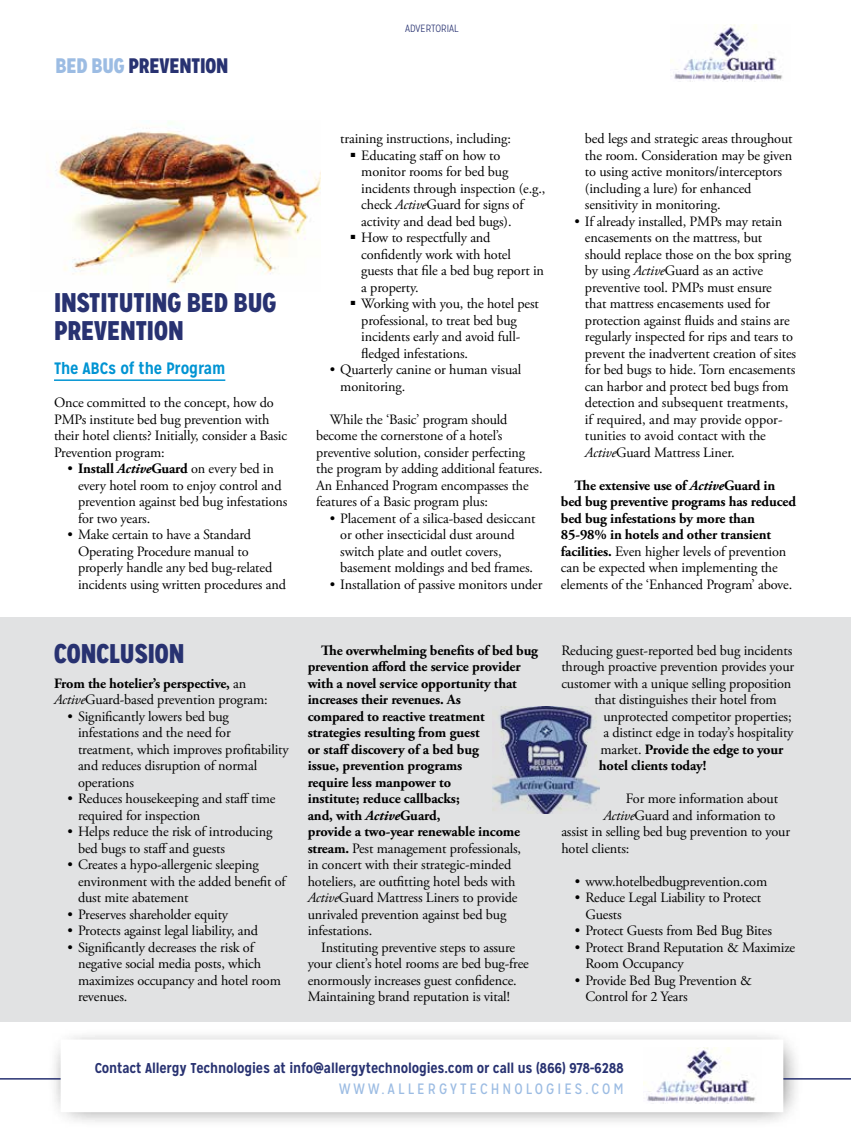
<style>
.page{position:relative;width:851px;height:1134px;background:#fff}
.page>*{position:absolute;margin:0;border:0;box-sizing:border-box;transform-origin:0 0}
.t1{font:900 27px/28.5px "Mission Gothic";color:#283271}
.t2{font:900 21px "Mission Gothic";letter-spacing:-.005em;color:#283271}
.t3{font:700 16.5px "Mission Gothic";letter-spacing:-.01em;color:#0194d3}
.t4{font:15px "Mission Gothic";letter-spacing:.2em;color:#9cbce3}
.t5{font:14.25px/16.5px "Adobe Garamond Pro";letter-spacing:-.01em;color:#000}
.t6{font:700 14.25px/16.5px "Adobe Garamond Pro";letter-spacing:-.01em;color:#000}
.t7{font:700 14.25px "Mission Gothic";letter-spacing:-.01em;color:#283271}
.t8{font:300 10.5px "Mission Gothic";color:#283271}
.s1{color:#9cbce3}
.s2{font-weight:700}
.s3{font-weight:700;font-style:italic}
.s4{font-style:italic}
.s5{font-weight:400}
</style>
<div class="page">
<div style="left:48px;top:1029px;width:755px;height:100px;background:#000;opacity:.75"></div>
<hr style="left:0;top:1078px;width:850px;height:2px;background:#283271">
<div style="left:0;top:617px;width:850px;height:405px;background:#e1e2e3"></div>
<div style="left:61px;top:1040px;width:722px;height:72px;background:#fff"></div>
<img style="left:670px;top:24px;width:113px;height:57px">
<hr style="left:54px;top:379px;width:171px;height:2px;background:#0194d3">
<img style="left:493px;top:707px;width:106px;height:107px">
<img style="left:55px;top:122px;width:265px;height:165px">
<img style="left:643px;top:1047px;width:113px;height:57px">
<h2 class="t2" style="left:56px;top:52px;width:174px"><span class="s1">BED BUG</span> PREVENTION</h2>
<p class="t8" style="left:405px;top:23px;width:55px">ADVERTORIAL</p>
<h1 class="t1" style="left:54px;top:288px;width:224px">INSTITUTING BED BUG<br>PREVENTION</h1>
<p class="t3" style="left:54px;top:358px;width:173px">The ABCs of the Program</p>
<p class="t5" style="left:54px;top:395px;width:234px">Once committed to the concept, how do PMPs institute bed bug prevention with their hotel clients? Initially, consider a Basic Prevention program:</p>
<p class="t5" style="left:78px;top:461px;width:211px;text-indent:-11px">• <span class="s2">Install</span> <span class="s3">Active</span><span class="s2">Guard</span> on every bed in every hotel room to enjoy control and prevention against bed bug infestations for two years.</p>
<p class="t5" style="left:78px;top:527px;width:209px;text-indent:-11px">• Make certain to have a Standard Operating Procedure manual to properly handle any bed bug-related incidents using written procedures and</p>
<p class="t5" style="left:340px;top:131px;width:172px">training instructions, including:</p>
<p class="t5" style="left:361px;top:147px;width:185px;text-indent:-10px">■ Educating staff on how to monitor rooms for bed bug incidents through inspection (e.g., check <span class="s4">Active</span>Guard for signs of activity and dead bed bugs).</p>
<p class="t5" style="left:361px;top:230px;width:184px;text-indent:-10px">■ How to respectfully and confidently work with hotel guests that file a bed bug report in a property.</p>
<p class="t5" style="left:361px;top:296px;width:179px;text-indent:-10px">■ Working with you, the hotel pest professional, to treat bed bug incidents early and avoid full&shy;fledged infestations.</p>
<p class="t5" style="left:340px;top:362px;width:182px;text-indent:-11px">• Quarterly canine or human visual monitoring.</p>
<p class="t5" style="left:316px;top:411px;width:228px;text-indent:14px">While the ‘Basic’ program should become the cornerstone of a hotel’s preventive solution, consider perfecting the program by adding additional features.<br>An Enhanced Program encompasses the features of a Basic program plus:</p>
<p class="t5" style="left:340px;top:510px;width:197px;text-indent:-11px">• Placement of a silica-based desiccant or other insecticidal dust around switch plate and outlet covers, basement moldings and bed frames.</p>
<p class="t5" style="left:330px;top:576px;width:214px">• Installation of passive monitors under</p>
<p class="t5" style="left:585px;top:131px;width:209px">bed legs and strategic areas throughout the room. Consideration may be given to using active monitors/interceptors (including a lure) for enhanced sensitivity in monitoring.</p>
<p class="t5" style="left:585px;top:213px;width:213px;text-indent:-11px">• If already installed, PMPs may retain encasements on the mattress, but should replace those on the box spring by using <span class="s4">Active</span>Guard as an active preventive tool. PMPs must ensure that mattress encasements used for protection against fluids and stains are regularly inspected for rips and tears to prevent the inadvertent creation of sites for bed bugs to hide. Torn encasements can harbor and protect bed bugs from detection and subsequent treatments, if required, and may provide oppor&shy;tunities to avoid contact with the <span class="s4">Active</span>Guard Mattress Liner.</p>
<p class="t6" style="left:561px;top:477px;width:236px;text-indent:13px">The extensive use of <span class="s4">Active</span>Guard in bed bug preventive programs has reduced bed bug infestations by more than 85-98% in hotels and other transient facilities. <span class="s5">Even higher levels of prevention can be expected when implementing the elements of the ‘Enhanced Program’ above.</span></p>
<h1 class="t1" style="left:54px;top:639px;width:132px">CONCLUSION</h1>
<p class="t5" style="left:54px;top:675px;width:215px"><span class="s2">From the hotelier’s perspective,</span> an<br><span class="s4">Active</span>Guard-based prevention program:</p>
<p class="t5" style="left:78px;top:708px;width:212px;text-indent:-11px">• Significantly lowers bed bug infestations and the need for treatment, which improves profitability and reduces disruption of normal operations</p>
<p class="t5" style="left:78px;top:791px;width:199px;text-indent:-11px">• Reduces housekeeping and staff time required for inspection</p>
<p class="t5" style="left:78px;top:824px;width:196px;text-indent:-11px">• Helps reduce the risk of introducing bed bugs to staff and guests</p>
<p class="t5" style="left:78px;top:857px;width:209px;text-indent:-11px">• Creates a hypo-allergenic sleeping environment with the added benefit of dust mite abatement</p>
<p class="t5" style="left:67px;top:906px;width:162px">• Preserves shareholder equity</p>
<p class="t5" style="left:67px;top:923px;width:192px">• Protects against legal liability, and</p>
<p class="t5" style="left:78px;top:939px;width:204px;text-indent:-11px">• Significantly decreases the risk of negative social media posts, which maximizes occupancy and hotel room revenues.</p>
<p class="t6" style="left:321px;top:642px;width:218px">The overwhelming benefits of bed bug</p>
<p class="t6" style="left:308px;top:659px;width:214px">prevention afford the service provider</p>
<p class="t6" style="left:308px;top:675px;width:211px">with a novel service opportunity that</p>
<p class="t6" style="left:308px;top:692px;width:155px">increases their revenues. As</p>
<p class="t6" style="left:308px;top:708px;width:178px">compared to reactive treatment</p>
<p class="t6" style="left:308px;top:725px;width:173px">strategies resulting from guest</p>
<p class="t6" style="left:308px;top:741px;width:173px">or staff discovery of a bed bug</p>
<p class="t6" style="left:308px;top:758px;width:156px">issue, prevention programs</p>
<p class="t6" style="left:308px;top:774px;width:145px">require less manpower to</p>
<p class="t6" style="left:308px;top:791px;width:153px">institute; reduce callbacks;</p>
<p class="t6" style="left:308px;top:807px;width:134px">and, with <span class="s4">Active</span>Guard,</p>
<p class="t6" style="left:308px;top:824px;width:214px">provide a two-year renewable income</p>
<p class="t5" style="left:308px;top:840px;width:215px"><span class="s2">stream.</span> Pest management professionals,</p>
<p class="t5" style="left:308px;top:857px;width:205px">in concert with their strategic-minded</p>
<p class="t5" style="left:308px;top:873px;width:209px">hoteliers, are outfitting hotel beds with</p>
<p class="t5" style="left:308px;top:890px;width:211px"><span class="s4">Active</span>Guard Mattress Liners to provide</p>
<p class="t5" style="left:308px;top:907px;width:200px">unrivaled prevention against bed bug</p>
<p class="t5" style="left:308px;top:923px;width:66px">infestations.</p>
<p class="t5" style="left:321px;top:940px;width:195px">Instituting preventive steps to assure</p>
<p class="t5" style="left:308px;top:956px;width:223px">your client’s hotel rooms are bed bug-free</p>
<p class="t5" style="left:308px;top:973px;width:210px">enormously increases guest confidence.</p>
<p class="t5" style="left:308px;top:989px;width:204px">Maintaining brand reputation is vital!</p>
<p class="t5" style="left:561px;top:643px;width:232px">Reducing guest-reported bed bug incidents</p>
<p class="t5" style="left:561px;top:659px;width:234px">through proactive prevention provides your</p>
<p class="t5" style="left:561px;top:676px;width:231px">customer with a unique selling proposition</p>
<p class="t5" style="left:594px;top:692px;width:184px">that distinguishes their hotel from</p>
<p class="t5" style="left:603px;top:709px;width:190px">unprotected competitor properties;</p>
<p class="t5" style="left:603px;top:725px;width:192px">a distinct edge in today’s hospitality</p>
<p class="t6" style="left:600px;top:741px;width:184px"><span class="s5">market.</span> Provide the edge to your</p>
<p class="t6" style="left:599px;top:758px;width:109px">hotel clients today!</p>
<p class="t5" style="left:626px;top:791px;width:154px">For more information about</p>
<p class="t5" style="left:603px;top:808px;width:173px"><span class="s4">Active</span>Guard and information to</p>
<p class="t5" style="left:561px;top:824px;width:230px">assist in selling bed bug prevention to your</p>
<p class="t5" style="left:561px;top:841px;width:70px">hotel clients:</p>
<p class="t5" style="left:575px;top:874px;width:194px">• www.hotelbedbugprevention.com</p>
<p class="t5" style="left:585px;top:890px;width:177px;text-indent:-11px">• Reduce Legal Liability to Protect<br>Guests</p>
<p class="t5" style="left:575px;top:923px;width:198px">• Protect Guests from Bed Bug Bites</p>
<p class="t5" style="left:585px;top:940px;width:211px;text-indent:-11px">• Protect Brand Reputation &amp; Maximize<br>Room Occupancy</p>
<p class="t5" style="left:585px;top:973px;width:168px;text-indent:-11px">• Provide Bed Bug Prevention &amp;<br>Control for 2 Years</p>
<p class="t7" style="left:95px;top:1060px;width:530px">Contact Allergy Technologies at info@allergytechnologies.com or call us (866) 978-6288</p>
<p class="t4" style="left:339px;top:1080px;width:286px">WWW.ALLERGYTECHNOLOGIES.COM</p>
</div>
